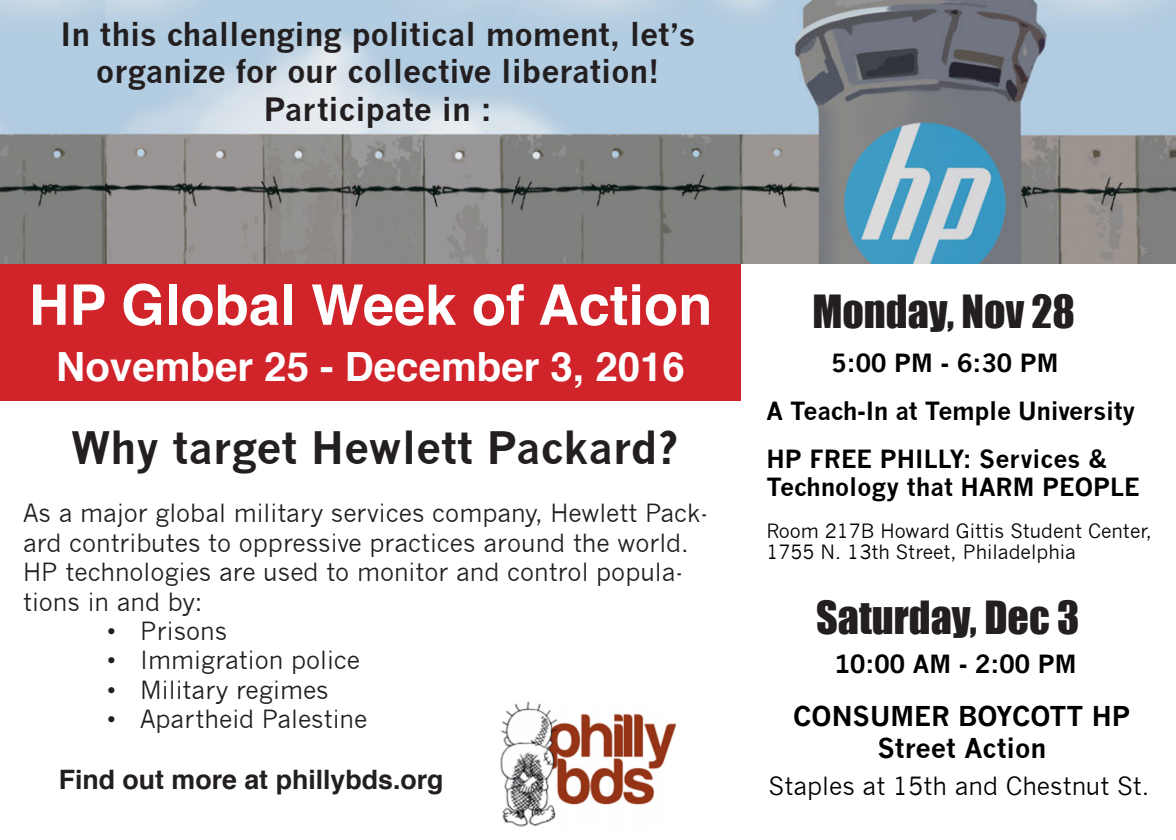
<style>
.page{position:relative;width:1176px;height:840px;background:#fff}
.page>*{position:absolute;margin:0;border:0;box-sizing:border-box;transform-origin:0 0}
.t1{font:700 56px "Helvetica";color:#fff}
.t2{font:700 43.75px "News Gothic";color:#231f20}
.t3{font:42px "Impact";color:#231f20}
.t4{font:700 40.25px "Helvetica";color:#fff}
.t5{font:700 31.5px/37.8px "News Gothic";color:#231f20;text-align:center}
.t6{font:700 26.78px/32px "News Gothic";color:#000;text-align:center}
.t7{font:700 26.78px "Helvetica";color:#231f20}
.t8{font:24.5px/29.4px "News Gothic";color:#231f20}
.t9{font:700 24.5px/28px "News Gothic";color:#000}
.t10{font:24.5px "News Gothic";color:#000}
.t11{font:19.25px/20.7px "News Gothic";color:#000}
</style>
<div class="page">
<div style="left:0;top:262px;width:741px;height:139px;background:#d1232a"></div>
<img style="left:0;top:0;width:105px;height:263px">
<img style="left:105px;top:0;width:1071px;height:263px">
<img style="left:500px;top:701px;width:176px;height:126px">
<p class="t5" style="left:61px;top:15px;width:636px">In this challenging political moment, let’s organize for our collective liberation!</p>
<p class="t5" style="left:264px;top:90px;width:230px">Participate in :</p>
<p class="t1" style="left:29px;top:260px;width:685px">HP Global Week of Action</p>
<p class="t4" style="left:56px;top:334px;width:630px">November 25 - December 3, 2016</p>
<p class="t2" style="left:71px;top:421px;width:608px">Why target Hewlett Packard?</p>
<p class="t8" style="left:23px;top:499px;width:687px">As a major global military services company, Hewlett Pack&shy;ard contributes to oppressive practices around the world.<br>HP technologies are used to monitor and control popula&shy;tions in and by:</p>
<p class="t8" style="left:107px;top:617px;width:122px">• Prisons</p>
<p class="t8" style="left:107px;top:646px;width:255px">• Immigration police</p>
<p class="t8" style="left:107px;top:675px;width:223px">• Military regimes</p>
<p class="t8" style="left:107px;top:705px;width:262px">• Apartheid Palestine</p>
<p class="t7" style="left:59px;top:758px;width:386px">Find out more at phillybds.org</p>
<p class="t3" style="left:812px;top:279px;width:264px">Monday, Nov 28</p>
<p class="t9" style="left:832px;top:349px;width:228px">5:00 PM - 6:30 PM</p>
<p class="t9" style="left:766px;top:396px;width:370px">A Teach-In at Temple University</p>
<p class="t9" style="left:766px;top:445px;width:375px">HP FREE PHILLY: Services &amp;<br>Technology that HARM PEOPLE</p>
<p class="t11" style="left:766px;top:521px;width:387px">Room 217B Howard Gittis Student Center,<br>1755 N. 13th Street, Philadelphia</p>
<p class="t3" style="left:816px;top:585px;width:265px">Saturday, Dec 3</p>
<p class="t9" style="left:835px;top:650px;width:243px">10:00 AM - 2:00 PM</p>
<p class="t6" style="left:793px;top:700px;width:339px">CONSUMER BOYCOTT HP<br>Street Action</p>
<p class="t10" style="left:769px;top:772px;width:382px">Staples at 15th and Chestnut St.</p>
</div>
